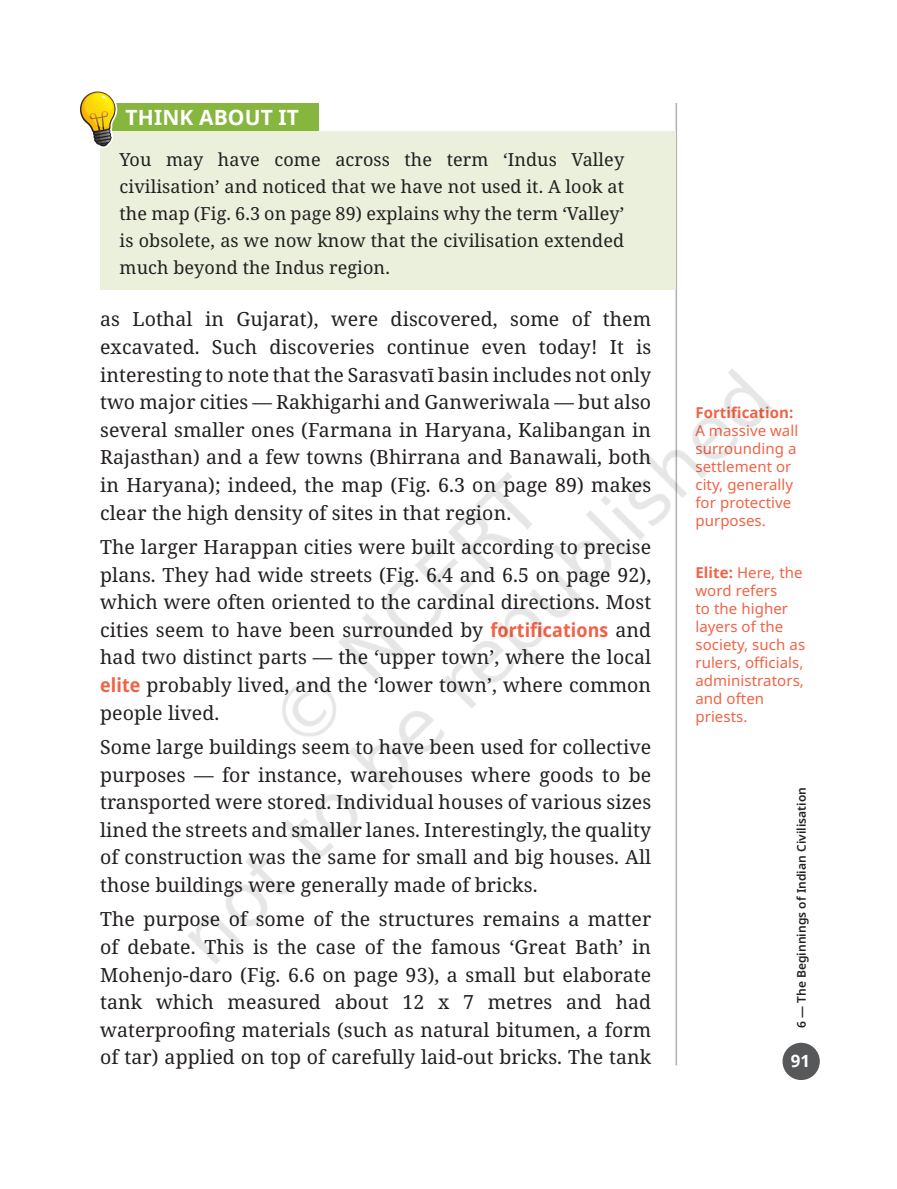
<style>
.page{position:relative;width:897px;height:1189px;background:#fff}
.page>*{position:absolute;margin:0;border:0;box-sizing:border-box;transform-origin:0 0}
.t1{font:700 21px "Noto Sans";letter-spacing:.005em;color:#fff}
.t2{font:19.5px/27.6px "Noto Serif";letter-spacing:.005em;color:#231f20;text-align:justify}
.t3{font:18px/27px "Noto Serif";letter-spacing:.005em;color:#231f20;text-align:justify}
.t4{font:700 16.8px "Noto Sans";color:#fff}
.t5{font:15px/18px "Noto Sans";letter-spacing:.005em;color:#f16346}
.t6{font:700 15px "Noto Sans";letter-spacing:.005em;color:#f16346}
.t7{font:600 12px "Noto Sans";letter-spacing:.005em;color:#231f20}
.s1{font-family:"Noto Sans";font-weight:700;font-stretch:semi-condensed;color:#f16346}
.s2{font-weight:700}
</style>
<div class="page">
<img style="left:80px;top:91px;width:740px;height:989px">
<img style="left:83px;top:292px;width:706px;height:706px">
<p class="t1" style="left:126px;top:103px;width:175px">THINK ABOUT IT</p>
<p class="t3" style="left:119px;top:146px;width:506px">You may have come across the term ‘Indus Valley civilisation’ and noticed that we have not used it. A look at the map (Fig. 6.3 on page 89) explains why the term ‘Valley’ is obsolete, as we now know that the civilisation extended much beyond the Indus region.</p>
<p class="t2" style="left:100px;top:306px;width:552px">as Lothal in Gujarat), were discovered, some of them excavated. Such discoveries continue even today! It is interesting to note that the Sarasvatī basin includes not only two major cities — Rakhigarhi and Ganweriwala — but also several smaller ones (Farmana in Haryana, Kalibangan in Rajasthan) and a few towns (Bhirrana and Banawali, both in Haryana); indeed, the map (Fig. 6.3 on page 89) makes clear the high density of sites in that region.</p>
<p class="t2" style="left:100px;top:534px;width:552px">The larger Harappan cities were built according to precise plans. They had wide streets (Fig. 6.4 and 6.5 on page 92), which were often oriented to the cardinal directions. Most cities seem to have been surrounded by <span class="s1">fortifications</span> and had two distinct parts — the ‘upper town’, where the local <span class="s1">elite</span> probably lived, and the ‘lower town’, where common people lived.</p>
<p class="t2" style="left:100px;top:734px;width:552px">Some large buildings seem to have been used for collective purposes — for instance, warehouses where goods to be transported were stored. Individual houses of various sizes lined the streets and smaller lanes. Interestingly, the quality of construction was the same for small and big houses. All those buildings were generally made of bricks.</p>
<p class="t2" style="left:100px;top:906px;width:552px">The purpose of some of the structures remains a matter of debate. This is the case of the famous ‘Great Bath’ in Mohenjo-daro (Fig. 6.6 on page 93), a small but elaborate tank which measured about 12 x 7 metres and had waterproofing materials (such as natural bitumen, a form of tar) applied on top of carefully laid-out bricks. The tank</p>
<p class="t6" style="left:695px;top:402px;width:99px">Fortification:</p>
<p class="t5" style="left:695px;top:422px;width:104px">A massive wall surrounding a settlement or city, generally for protective purposes.</p>
<p class="t5" style="left:695px;top:564px;width:111px"><span class="s2">Elite:</span> Here, the word refers<br>to the higher layers of the society, such as rulers, officials, administrators, and often priests.</p>
<p class="t7" style="left:793px;top:1028px;width:243px;rotate:-90deg">6 ― The Beginnings of Indian Civilisation</p>
<p class="t4" style="left:790px;top:1049px;width:21px">91</p>
</div>
